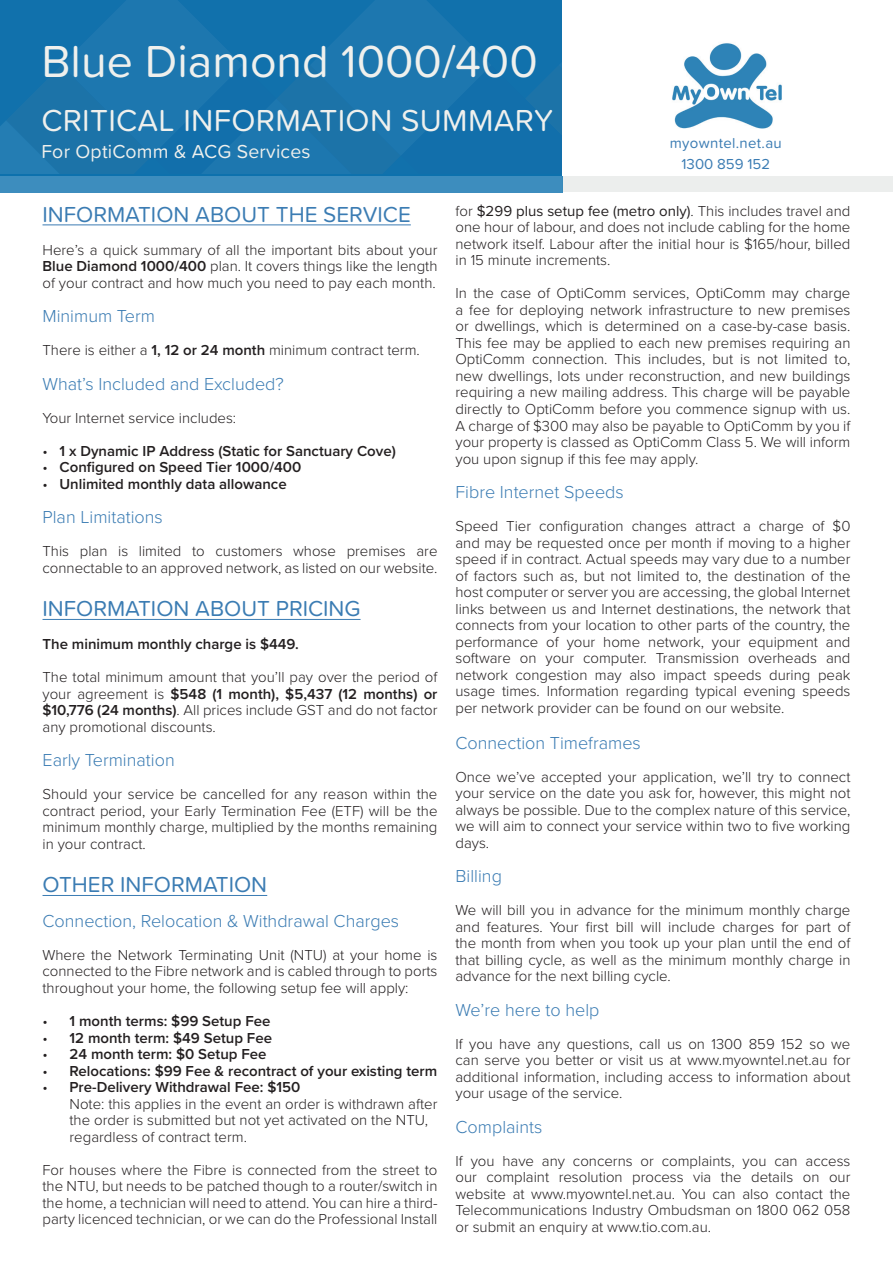
<style>
.page{position:relative;width:893px;height:1263px;background:#fff}
.page>*{position:absolute;margin:0;border:0;box-sizing:border-box;transform-origin:0 0}
.t1{font:46.5px "Proxima Soft";color:#eff0ed}
.t2{font:31.5px "Proxima Soft";letter-spacing:.01em;color:#eff0ed}
.t3{font:22.5px "Proxima Soft";color:#3b7cb3}
.t4{font:19.5px "Proxima Soft";letter-spacing:.01em;color:#eff0ed}
.t5{font:300 18px "Proxima Nova";color:#3b7cb3}
.t6{font:300 15px/16.5px "Proxima Nova";color:#231f20;text-align:justify}
.t7{font:600 15px "Proxima Nova";color:#231f20}
.t8{font:15px "Proxima Soft";letter-spacing:.02em;color:#3b7cb3}
.t9{font:15px "Proxima Soft";color:#3b7cb3}
.s1{font-weight:600}
.s2{font-weight:300}
.s3{font-weight:400}
</style>
<div class="page">
<hr style="left:43px;top:225px;width:368px;height:1px;background:#3b7cb3">
<hr style="left:43px;top:619px;width:318px;height:1px;background:#3b7cb3">
<hr style="left:43px;top:895px;width:224px;height:1px;background:#3b7cb3">
<svg style="left:0;top:0;width:562px;height:174px;background:#1773ac"></svg>
<div style="left:563px;top:176px;width:330px;height:16px;background:#e8eae9"></div>
<div style="left:0;top:174px;width:563px;height:18px;background:linear-gradient(to right,#3d8dbe,#3d8dbe)"></div>
<img style="left:672px;top:43px;width:110px;height:86px">
<p class="t1" style="left:41px;top:27px;width:498px">Blue Diamond 1000/400</p>
<p class="t2" style="left:41px;top:97px;width:514px">CRITICAL INFORMATION SUMMARY</p>
<p class="t4" style="left:41px;top:137px;width:271px">For OptiComm &amp; ACG Services</p>
<p class="t8" style="left:670px;top:132px;width:113px">myowntel.net.au</p>
<p class="t9" style="left:682px;top:153px;width:90px">1300 859 152</p>
<h1 class="t3" style="left:43px;top:198px;width:370px">INFORMATION ABOUT THE SERVICE</h1>
<p class="t6" style="left:43px;top:241px;width:396px">Here’s a quick summary of all the important bits about your <span class="s1">Blue Diamond 1000/400</span> plan. It covers things like the length of your contract and how much you need to pay each month.</p>
<h2 class="t5" style="left:43px;top:303px;width:114px">Minimum Term</h2>
<p class="t6" style="left:43px;top:341px;width:379px">There is either a <span class="s1">1, 12 or 24 month</span> minimum contract term.</p>
<h2 class="t5" style="left:43px;top:370px;width:243px">What’s Included and Excluded?</h2>
<p class="t6" style="left:43px;top:409px;width:195px">Your Internet service includes:</p>
<p class="t7" style="left:43px;top:440px;width:355px"><span class="s2">•</span> 1 x Dynamic IP Address (Static for Sanctuary Cove)</p>
<p class="t7" style="left:43px;top:456px;width:260px"><span class="s2">•</span> Configured on Speed Tier 1000/400</p>
<p class="t7" style="left:43px;top:473px;width:246px"><span class="s2">•</span> Unlimited monthly data allowance</p>
<h2 class="t5" style="left:43px;top:504px;width:122px">Plan Limitations</h2>
<p class="t6" style="left:43px;top:542px;width:396px">This plan is limited to customers whose premises are connectable to an approved network, as listed on our website.</p>
<h1 class="t3" style="left:43px;top:592px;width:320px">INFORMATION ABOUT PRICING</h1>
<p class="t7" style="left:43px;top:633px;width:258px">The minimum monthly charge is $449.</p>
<p class="t6" style="left:43px;top:668px;width:396px">The total minimum amount that you’ll pay over the period of your agreement is <span class="s1">$548 (1 month), $5,437 (12 months) or $10,776 (24 months)</span>. All prices include GST and do not factor any promotional discounts.</p>
<h2 class="t5" style="left:43px;top:747px;width:134px">Early Termination</h2>
<p class="t6" style="left:43px;top:785px;width:396px">Should your service be cancelled for any reason within the contract period, your Early Termination Fee (ETF) will be the minimum monthly charge, multiplied by the months remaining in your contract.</p>
<h1 class="t3" style="left:43px;top:868px;width:226px">OTHER INFORMATION</h1>
<h2 class="t5" style="left:43px;top:907px;width:358px">Connection, Relocation &amp; Withdrawal Charges</h2>
<p class="t6" style="left:43px;top:946px;width:396px">Where the Network Terminating Unit (NTU) at your home is connected to the Fibre network and is cabled through to ports throughout your home, the following setup fee will apply:</p>
<p class="t7" style="left:43px;top:1010px;width:229px"><span class="s2">•</span> 1 month terms: $99 Setup Fee</p>
<p class="t7" style="left:43px;top:1026px;width:231px"><span class="s2">•</span> 12 month term: $49 Setup Fee</p>
<p class="t7" style="left:43px;top:1043px;width:226px"><span class="s2">•</span> 24 month term: $0 Setup Fee</p>
<p class="t7" style="left:43px;top:1059px;width:396px"><span class="s2">•</span> Relocations: $99 Fee &amp; recontract of your existing term</p>
<p class="t6" style="left:70px;top:1078px;width:369px;text-align:left;text-indent:-27px">• <span class="s1">Pre-Delivery Withdrawal Fee: $150<br></span>Note: this applies in the event an order is withdrawn after the order is submitted but not yet activated on the NTU, regardless of contract term.</p>
<p class="t6" style="left:43px;top:1160px;width:396px">For houses where the Fibre is connected from the street to the NTU, but needs to be patched though to a router/switch in the home, a technician will need to attend. You can hire a third&shy;party licenced technician, or we can do the Professional Install</p>
<p class="t6" style="left:455px;top:202px;width:396px">for <span class="s3">$299 plus setup fee (metro only)</span>. This includes travel and one hour of labour, and does not include cabling for the home network itself. Labour after the initial hour is $165/hour, billed in 15 minute increments.</p>
<p class="t6" style="left:455px;top:284px;width:396px">In the case of OptiComm services, OptiComm may charge a fee for deploying network infrastructure to new premises or dwellings, which is determined on a case-by-case basis.<br>This fee may be applied to each new premises requiring an OptiComm connection. This includes, but is not limited to, new dwellings, lots under reconstruction, and new buildings requiring a new mailing address. This charge will be payable directly to OptiComm before you commence signup with us.<br>A charge of $300 may also be payable to OptiComm by you if your property is classed as OptiComm Class 5. We will inform you upon signup if this fee may apply.</p>
<h2 class="t5" style="left:455px;top:479px;width:170px">Fibre Internet Speeds</h2>
<p class="t6" style="left:455px;top:517px;width:396px">Speed Tier configuration changes attract a charge of $0 and may be requested once per month if moving to a higher speed if in contract. Actual speeds may vary due to a number of factors such as, but not limited to, the destination of the host computer or server you are accessing, the global Internet links between us and Internet destinations, the network that connects from your location to other parts of the country, the performance of your home network, your equipment and software on your computer. Transmission overheads and network congestion may also impact speeds during peak usage times. Information regarding typical evening speeds per network provider can be found on our website.</p>
<h2 class="t5" style="left:455px;top:729px;width:187px">Connection Timeframes</h2>
<p class="t6" style="left:455px;top:767px;width:396px">Once we’ve accepted your application, we’ll try to connect your service on the date you ask for, however, this might not always be possible. Due to the complex nature of this service, we will aim to connect your service within two to five working days.</p>
<h2 class="t5" style="left:455px;top:863px;width:48px">Billing</h2>
<p class="t6" style="left:455px;top:901px;width:396px">We will bill you in advance for the minimum monthly charge and features. Your first bill will include charges for part of the month from when you took up your plan until the end of that billing cycle, as well as the minimum monthly charge in advance for the next billing cycle.</p>
<h2 class="t5" style="left:455px;top:996px;width:145px">We’re here to help</h2>
<p class="t6" style="left:455px;top:1034px;width:396px">If you have any questions, call us on 1300 859 152 so we can serve you better or visit us at www.myowntel.net.au for additional information, including access to information about your usage of the service.</p>
<h2 class="t5" style="left:455px;top:1113px;width:88px">Complaints</h2>
<p class="t6" style="left:455px;top:1151px;width:396px">If you have any concerns or complaints, you can access our complaint resolution process via the details on our website at www.myowntel.net.au. You can also contact the Telecommunications Industry Ombudsman on 1800 062 058 or submit an enquiry at www.tio.com.au.</p>
</div>
